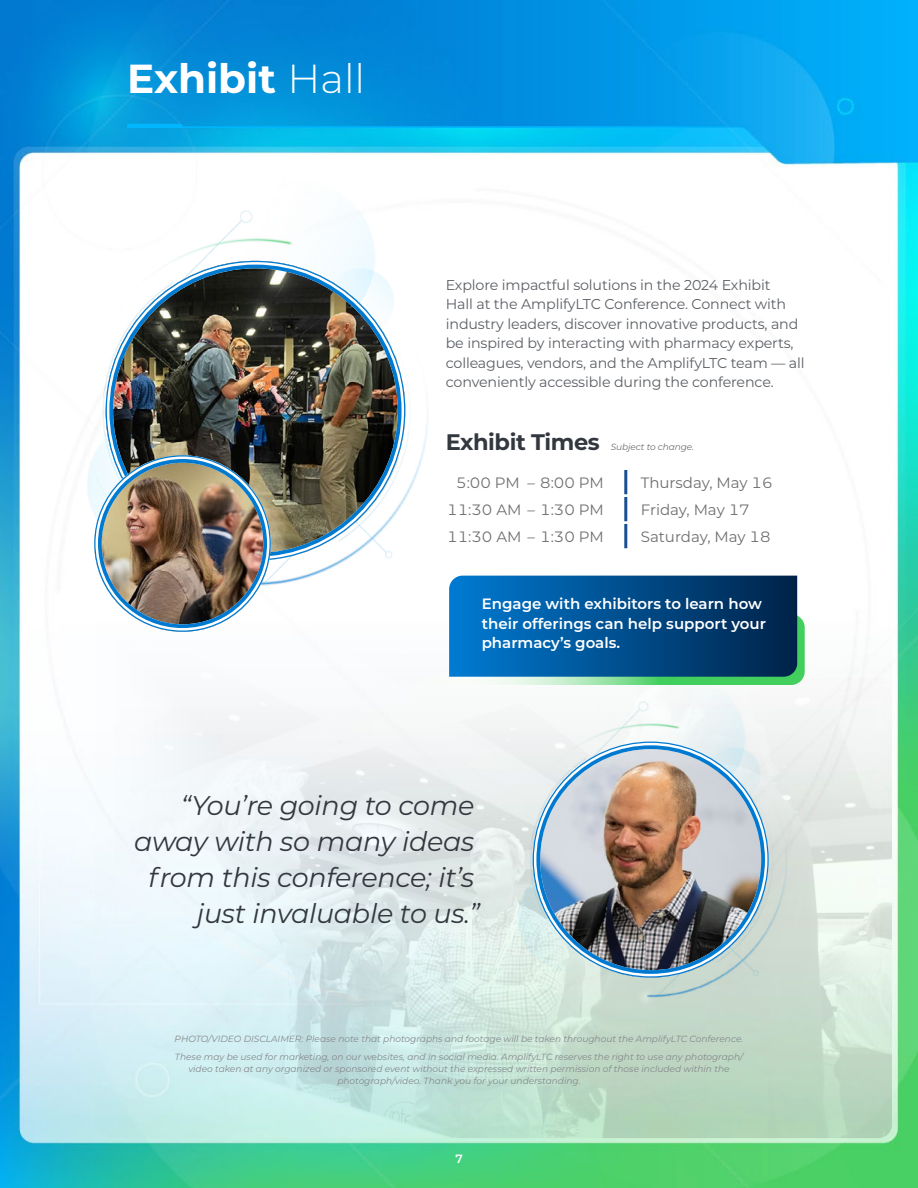
<style>
.page{position:relative;width:918px;height:1188px;background:#fff}
.page>*{position:absolute;margin:0;border:0;box-sizing:border-box;transform-origin:0 0}
.t1{font:700 40.5px "Montserrat";color:#fff}
.t2{font:italic 27px/36px "Montserrat";letter-spacing:-.01em;color:#33383f;text-align:right}
.t3{font:700 22.5px "Montserrat";letter-spacing:-.02em;color:#33383f}
.t4{font:15px "Montserrat";color:#6f6f6f}
.t5{font:600 15px/19.5px "Montserrat";color:#fff}
.t6{font:14.25px/19.5px "Montserrat";letter-spacing:-.01em;color:#5c6065}
.t7{font:600 12px "Montserrat";color:#fff}
.t8{font:italic 9px/18.8px "Montserrat";color:#85888c}
.t9{font:italic 9px "Montserrat";letter-spacing:-.01em;color:#6b7070}
.s1{font-weight:300}
</style>
<div class="page">
<img style="left:0;top:0;width:918px;height:1188px">
<hr style="left:128px;top:126px;width:617px;height:2px;background:#00b7ff">
<svg style="left:127px;top:124px;width:57px;height:4px"></svg>
<img style="left:45px;top:574px;width:847px;height:564px">
<svg style="left:449px;top:576px;width:356px;height:109px;background:#04528e"></svg>
<img style="left:32px;top:178px;width:427px;height:454px">
<img style="left:475px;top:676px;width:336px;height:358px">
<img style="left:106px;top:261px;width:299px;height:300px;border-radius:150px">
<img style="left:533px;top:742px;width:236px;height:236px;border-radius:118px">
<img style="left:94px;top:455px;width:177px;height:177px;border-radius:88px">
<div style="left:94px;top:455px;width:177px;height:177px;border:8px solid #fff;border-radius:50%"></div>
<div style="left:98px;top:459px;width:169px;height:169px;border:4px solid #007ad1;border-radius:50%"></div>
<hr style="left:624px;top:470px;width:3px;height:24px;background:#194f91">
<hr style="left:624px;top:497px;width:3px;height:24px;background:#194f91">
<hr style="left:624px;top:524px;width:3px;height:24px;background:#194f91">
<h1 class="t1" style="left:127px;top:50px;width:240px">Exhibit <span class="s1">Hall</span></h1>
<p class="t6" style="left:446px;top:274px;width:360px">Explore impactful solutions in the 2024 Exhibit<br>Hall at the AmplifyLTC Conference. Connect with industry leaders, discover innovative products, and be inspired by interacting with pharmacy experts, colleagues, vendors, and the AmplifyLTC team — all conveniently accessible during the conference.</p>
<h3 class="t3" style="left:446px;top:426px;width:155px">Exhibit Times</h3>
<p class="t9" style="left:611px;top:441px;width:85px">Subject to change.</p>
<h3 class="t4" style="left:456px;top:472px;width:149px">5:00 PM – 8:00 PM</h3>
<h3 class="t4" style="left:641px;top:472px;width:133px">Thursday, May 16</h3>
<h3 class="t4" style="left:447px;top:499px;width:158px">11:30 AM – 1:30 PM</h3>
<h3 class="t4" style="left:641px;top:499px;width:110px">Friday, May 17</h3>
<h3 class="t4" style="left:447px;top:526px;width:158px">11:30 AM – 1:30 PM</h3>
<h3 class="t4" style="left:641px;top:526px;width:131px">Saturday, May 18</h3>
<h3 class="t5" style="left:482px;top:594px;width:286px">Engage with exhibitors to learn how their offerings can help support your pharmacy’s goals.</h3>
<h2 class="t2" style="left:134px;top:786px;width:347px">“You’re going to come away with so many ideas from this conference; it’s just invaluable to us.”</h2>
<p class="t8" style="left:175px;top:1029px;width:570px">PHOTO/VIDEO DISCLAIMER: Please note that photographs and footage will be taken throughout the AmplifyLTC Conference.<br>These may be used for marketing, on our websites, and in social media. AmplifyLTC reserves the right to use any photograph/</p>
<p class="t8" style="left:188px;top:1063px;width:543px;line-height:12px;text-align:center">video taken at any organized or sponsored event without the expressed written permission of those included within the photograph/video. Thank you for your understanding.</p>
<h3 class="t7" style="left:455px;top:1150px;width:9px">7</h3>
</div>
